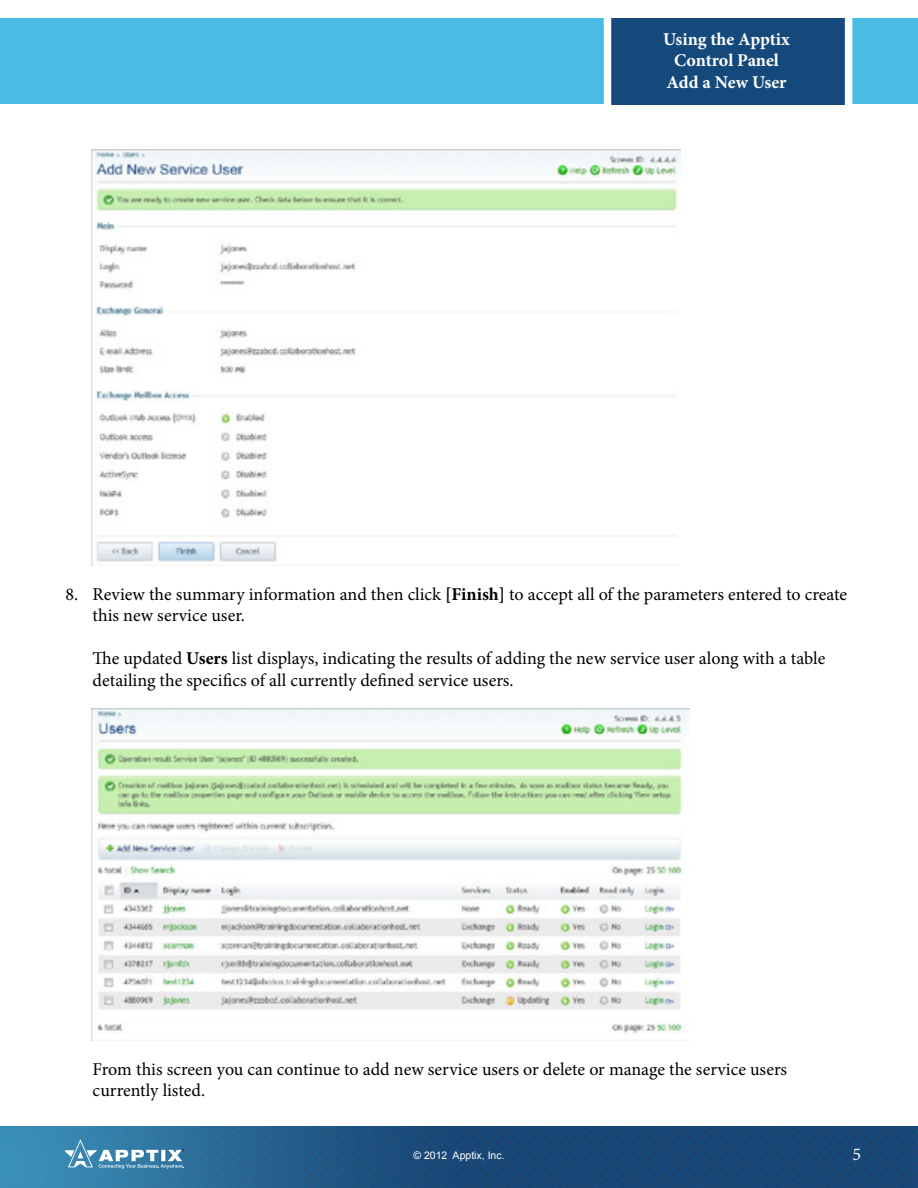
<style>
.page{position:relative;width:918px;height:1188px;background:#fff}
.page>*{position:absolute;margin:0;border:0;box-sizing:border-box;transform-origin:0 0}
.t1{font:18px/21.6px "Minion Pro";color:#000}
.t2{font:700 18px/21.6px "Minion Pro";letter-spacing:-.005em;color:#fff;text-align:center}
.t3{font:18px "Minion Pro";color:#fff}
.t4{font:10.5px "Arial";color:#fff}
.s1{font-weight:700}
</style>
<div class="page">
<img style="left:0;top:1127px;width:918px;height:61px">
<svg style="left:66px;top:1139px;width:118px;height:30px;background:#619abb"></svg>
<div style="left:0;top:19px;width:918px;height:85px;background:#49bbe5"></div>
<div style="left:608px;top:14px;width:241px;height:95px;background:#15497c"></div>
<div style="left:604px;top:10px;width:248px;height:102px;border:8px solid #fff"></div>
<img style="left:92px;top:150px;width:589px;height:415px">
<img style="left:92px;top:708px;width:598px;height:332px">
<p class="t2" style="left:663px;top:28px;width:128px">Using the Apptix<br>Control Panel<br>Add a New User</p>
<p class="t1" style="left:93px;top:583px;width:756px;text-indent:-27px">8. Review the summary information and then click <span class="s1">[Finish]</span> to accept all of the parameters entered to create this new service user.</p>
<p class="t1" style="left:93px;top:648px;width:734px">The updated <span class="s1">Users</span> list displays, indicating the results of adding the new service user along with a table detailing the specifics of all currently defined service users.</p>
<p class="t1" style="left:93px;top:1058px;width:696px">From this screen you can continue to add new service users or delete or manage the service users currently listed.</p>
<p class="t4" style="left:413px;top:1149px;width:93px">© 2012 Apptix, Inc.</p>
<p class="t3" style="left:852px;top:1143px;width:10px">5</p>
</div>
